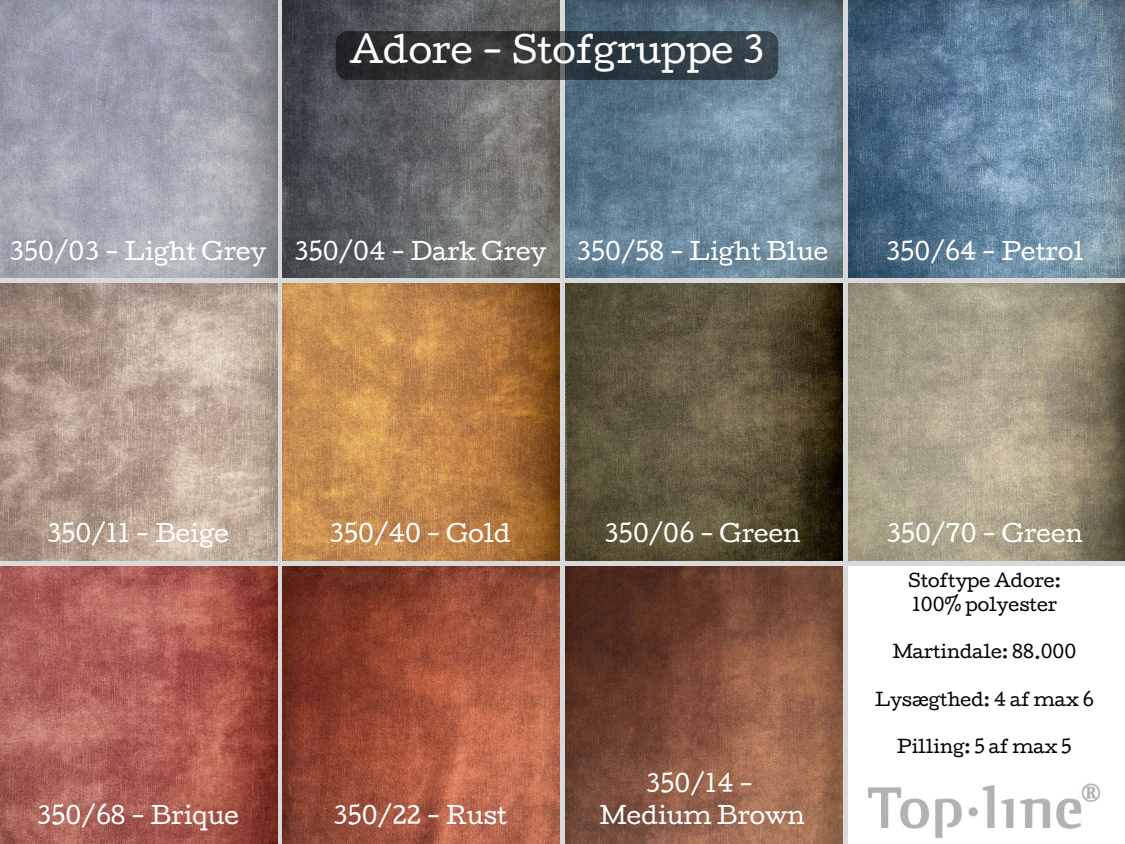
<style>
.page{position:relative;width:1125px;height:844px;background:#d9d9d9}
.page>*{position:absolute;margin:0;border:0;box-sizing:border-box;transform-origin:0 0}
.t1{font:34.88px "Cutive";color:#fff}
.t2{font:22.88px/31.5px "Cutive";color:#fff;text-align:center}
.t3{font:17.1px/23.6px "Cutive";color:#000}
</style>
<div class="page">
<div style="left:848px;top:566px;width:277px;height:278px;background:#fff"></div>
<img style="left:0;top:0;width:277px;height:277px">
<img style="left:0;top:283px;width:277px;height:278px">
<img style="left:0;top:566px;width:277px;height:278px">
<img style="left:283px;top:566px;width:277px;height:278px">
<img style="left:565px;top:566px;width:278px;height:278px">
<img style="left:848px;top:283px;width:277px;height:278px">
<img style="left:283px;top:283px;width:277px;height:278px">
<img style="left:283px;top:0;width:277px;height:277px">
<img style="left:565px;top:0;width:278px;height:277px">
<img style="left:848px;top:0;width:277px;height:277px">
<img style="left:565px;top:283px;width:278px;height:278px">
<div style="left:336px;top:31px;width:442px;height:49px;background:#000;border-radius:12px;opacity:.5"></div>
<img style="left:867px;top:783px;width:234px;height:55px">
<h1 class="t1" style="left:350px;top:38px;width:416px">Adore - Stofgruppe 3</h1>
<p class="t2" style="left:9px;top:240px;width:259px">350/03 - Light Grey</p>
<p class="t2" style="left:294px;top:240px;width:254px">350/04 - Dark Grey</p>
<p class="t2" style="left:576px;top:240px;width:254px">350/58 - Light Blue</p>
<p class="t2" style="left:885px;top:240px;width:200px">350/64 - Petrol</p>
<p class="t2" style="left:46px;top:521px;width:184px">350/11 - Beige</p>
<p class="t2" style="left:37px;top:803px;width:204px">350/68 - Brique</p>
<p class="t2" style="left:329px;top:521px;width:183px">350/40 - Gold</p>
<p class="t2" style="left:604px;top:521px;width:198px">350/06 - Green</p>
<p class="t2" style="left:333px;top:803px;width:176px">350/22 - Rust</p>
<p class="t2" style="left:600px;top:771px;width:206px">350/14 -<br>Medium Brown</p>
<p class="t2" style="left:886px;top:521px;width:198px">350/70 - Green</p>
<p class="t3" style="left:908px;top:572px;width:154px">Stoftype Adore:<br>100% polyester</p>
<p class="t3" style="left:893px;top:643px;width:185px">Martindale: 88.000</p>
<p class="t3" style="left:875px;top:690px;width:220px">Lysægthed: 4 af max 6</p>
<p class="t3" style="left:897px;top:737px;width:176px">Pilling: 5 af max 5</p>
</div>
